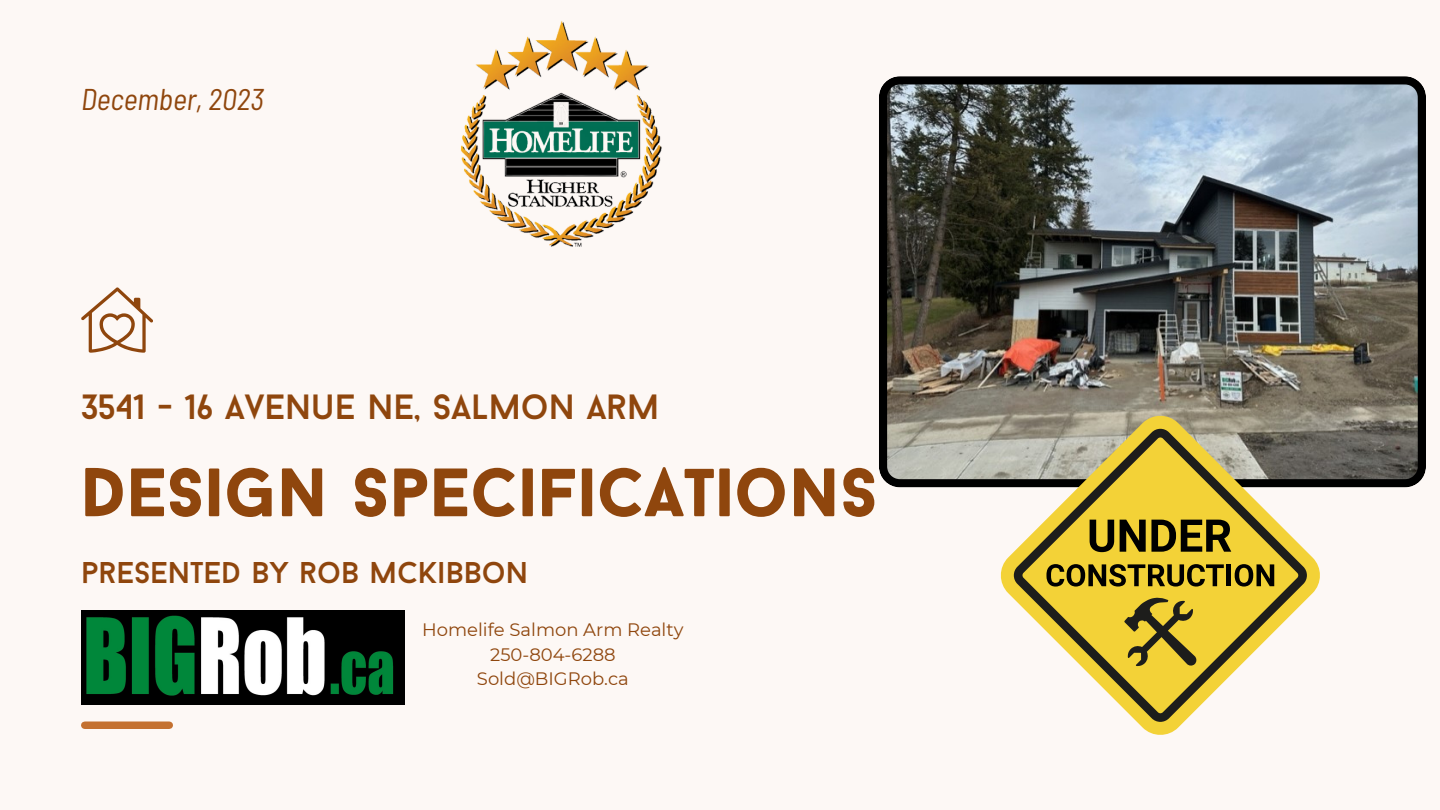
<style>
.page{position:relative;width:1440px;height:810px;background:#fdf8f5}
.page>*{position:absolute;margin:0;border:0;box-sizing:border-box;transform-origin:0 0}
.t1{font:900 69px "Baron Neue";color:#8f460d}
.t2{font:35px "Baron Neue";color:#8f460d}
.t3{font:30px "Baron Neue";color:#8f460d}
.t4{font:italic semi-condensed 30px "Barlow";color:#8f460d}
.t5{font:18px "Montserrat";color:#8f460d}
</style>
<div class="page">
<div style="left:85px;top:722px;width:84px;height:7px;background:#c47130"></div>
<svg style="left:81px;top:287px;width:72px;height:66px"></svg>
<img style="left:81px;top:610px;width:323px;height:95px">
<img style="left:460px;top:21px;width:202px;height:226px">
<img style="left:879px;top:76px;width:547px;height:411px">
<svg style="left:998px;top:413px;width:324px;height:322px"></svg>
<svg style="left:1014px;top:429px;width:293px;height:293px;fill:#f3d237"></svg>
<svg style="left:1124px;top:597px;width:73px;height:69px;background:#a9942d"></svg>
<svg style="left:1090px;top:520px;width:24px;height:32px"></svg>
<svg style="left:1120px;top:520px;width:111px;height:32px;background:#6c5d18"></svg>
<svg style="left:1046px;top:564px;width:178px;height:23px;background:#87751e"></svg>
<hr style="left:1227px;top:564px;width:4px;height:22px;background:#000">
<svg style="left:1235px;top:564px;width:39px;height:23px"></svg>
<p class="t4" style="left:81px;top:80px;width:184px">December, 2023</p>
<p class="t2" style="left:81px;top:393px;width:580px">3541 - 16 AVENUE NE, SALMON ARM</p>
<p class="t1" style="left:81px;top:464px;width:799px">DESIGN SPECIFICATIONS</p>
<p class="t3" style="left:81px;top:560px;width:449px">PRESENTED BY ROB MCKIBBON</p>
<p class="t5" style="left:422px;top:618px;width:263px">Homelife Salmon Arm Realty</p>
<p class="t5" style="left:490px;top:643px;width:127px">250-804-6288</p>
<p class="t5" style="left:477px;top:668px;width:153px">Sold@BIGRob.ca</p>
</div>
